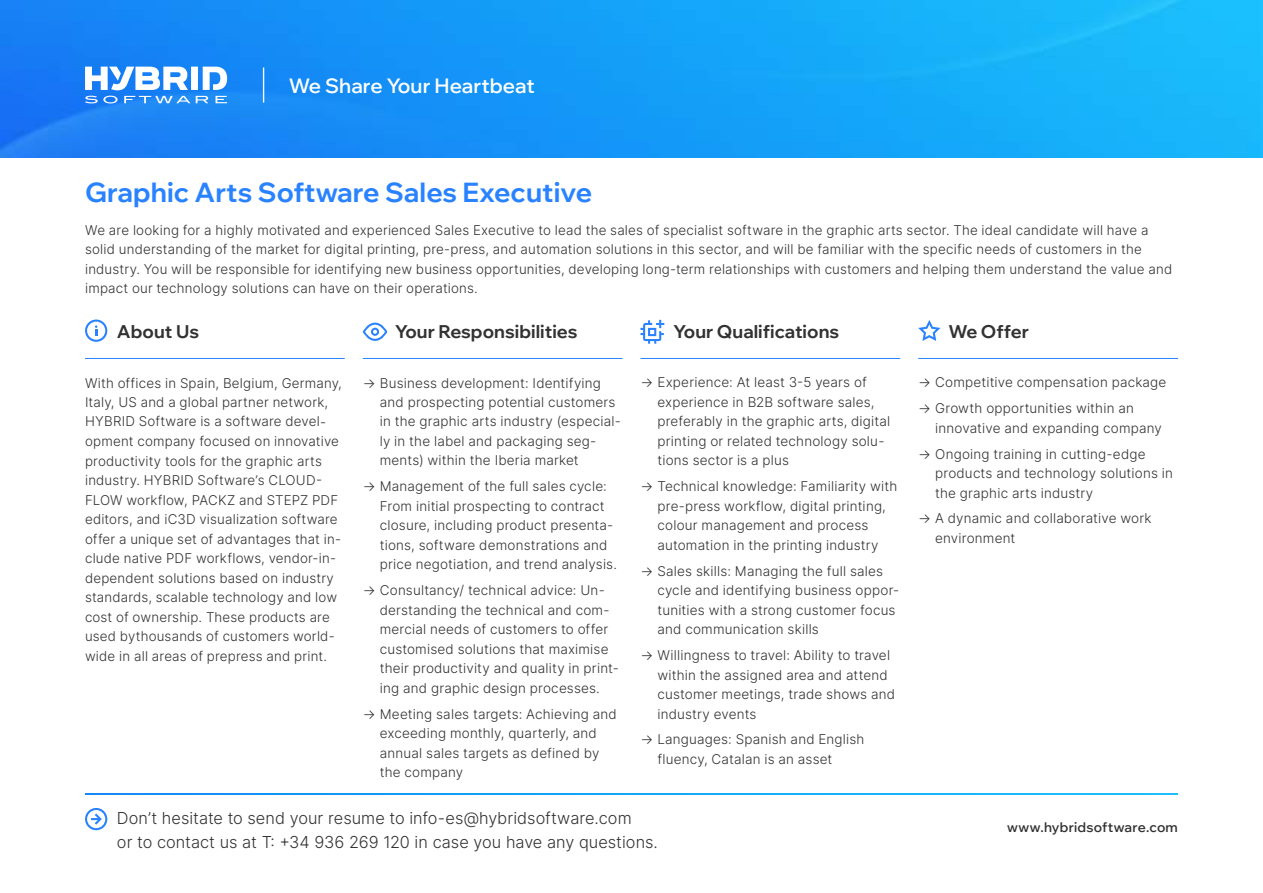
<style>
.page{position:relative;width:1263px;height:893px;background:#fff}
.page>*{position:absolute;margin:0;border:0;box-sizing:border-box;transform-origin:0 0}
.t1{font:700 27px "Wix Madefor Display";letter-spacing:.005em;color:#2982ff}
.t2{font:600 20.25px "Wix Madefor Display";letter-spacing:.005em;color:#fff}
.t3{font:700 18px "Wix Madefor Display";letter-spacing:.005em;color:#323232}
.t4{font:300 16.5px/24px "Inter";color:#323232}
.t5{font:300 13.5px/19.5px "Inter";letter-spacing:.015em;color:#323232}
.t6{font:600 13.5px "Wix Madefor Display";letter-spacing:.02em;color:#323232}
</style>
<div class="page">
<img style="left:0;top:0;width:1263px;height:157px">
<hr style="left:263px;top:68px;width:1px;height:35px;background:#fff">
<img style="left:85px;top:793px;width:1093px;height:2px">
<svg style="left:640px;top:320px;width:24px;height:24px"></svg>
<svg style="left:918px;top:320px;width:22px;height:21px"></svg>
<svg style="left:363px;top:323px;width:24px;height:18px"></svg>
<svg style="left:85px;top:320px;width:22px;height:22px"></svg>
<svg style="left:85px;top:808px;width:22px;height:22px"></svg>
<hr style="left:85px;top:358px;width:260px;height:1px;background:#2982ff">
<hr style="left:363px;top:358px;width:259px;height:1px;background:#2982ff">
<hr style="left:640px;top:358px;width:260px;height:1px;background:#2982ff">
<hr style="left:918px;top:358px;width:260px;height:1px;background:#2982ff">
<svg style="left:85px;top:96px;width:142px;height:7px"></svg>
<svg style="left:85px;top:67px;width:142px;height:23px"></svg>
<h2 class="t2" style="left:289px;top:70px;width:247px">We Share Your Heartbeat</h2>
<h1 class="t1" style="left:85px;top:171px;width:509px">Graphic Arts Software Sales Executive</h1>
<p class="t5" style="left:85px;top:220px;width:1089px">We are looking for a highly motivated and experienced Sales Executive to lead the sales of specialist software in the graphic arts sector. The ideal candidate will have a solid understanding of the market for digital printing, pre-press, and automation solutions in this sector, and will be familiar with the specific needs of customers in the industry. You will be responsible for identifying new business opportunities, developing long-term relationships with customers and helping them understand the value and impact our technology solutions can have on their operations.</p>
<h3 class="t3" style="left:117px;top:317px;width:84px">About Us</h3>
<h3 class="t3" style="left:395px;top:317px;width:184px">Your Responsibilities</h3>
<h3 class="t3" style="left:674px;top:317px;width:167px">Your Qualifications</h3>
<h3 class="t3" style="left:948px;top:317px;width:82px">We Offer</h3>
<p class="t5" style="left:85px;top:373px;width:258px">With offices in Spain, Belgium, Germany, Italy, US and a global partner network, HYBRID Software is a software devel&shy;opment company focused on innovative productivity tools for the graphic arts industry. HYBRID Software’s CLOUD-FLOW workflow, PACKZ and STEPZ PDF editors, and iC3D visualization software offer a unique set of advantages that in&shy;clude native PDF workflows, vendor-in&shy;dependent solutions based on industry standards, scalable technology and low cost of ownership. These products are used bythousands of customers world&shy;wide in all areas of prepress and print.</p>
<p class="t5" style="left:380px;top:373px;width:243px;text-indent:-17px">→ Business development: Identifying and prospecting potential customers in the graphic arts industry (especial&shy;ly in the label and packaging seg&shy;ments) within the Iberia market</p>
<p class="t5" style="left:380px;top:477px;width:239px;text-indent:-17px">→ Management of the full sales cycle:<br>From initial prospecting to contract closure, including product presenta&shy;tions, software demonstrations and price negotiation, and trend analysis.</p>
<p class="t5" style="left:380px;top:580px;width:240px;text-indent:-17px">→ Consultancy/ technical advice: Un&shy;derstanding the technical and com&shy;mercial needs of customers to offer customised solutions that maximise their productivity and quality in print&shy;ing and graphic design processes.</p>
<p class="t5" style="left:380px;top:704px;width:239px;text-indent:-17px">→ Meeting sales targets: Achieving and exceeding monthly, quarterly, and annual sales targets as defined by the company</p>
<p class="t5" style="left:657px;top:373px;width:234px;text-indent:-17px">→ Experience: At least 3-5 years of experience in B2B software sales, preferably in the graphic arts, digital printing or related technology solu&shy;tions sector is a plus</p>
<p class="t5" style="left:657px;top:476px;width:241px;text-indent:-17px">→ Technical knowledge: Familiarity with pre-press workflow, digital printing, colour management and process automation in the printing industry</p>
<p class="t5" style="left:657px;top:561px;width:243px;text-indent:-17px">→ Sales skills: Managing the full sales cycle and identifying business oppor&shy;tunities with a strong customer focus and communication skills</p>
<p class="t5" style="left:657px;top:645px;width:239px;text-indent:-17px">→ Willingness to travel: Ability to travel within the assigned area and attend customer meetings, trade shows and industry events</p>
<p class="t5" style="left:657px;top:729px;width:208px;text-indent:-17px">→ Languages: Spanish and English fluency, Catalan is an asset</p>
<p class="t4" style="left:117px;top:806px;width:543px">Don’t hesitate to send your resume to info-es@hybridsoftware.com<br>or to contact us at T: +34 936 269 120 in case you have any questions.</p>
<p class="t5" style="left:918px;top:372px;width:250px">→ Competitive compensation package</p>
<p class="t5" style="left:935px;top:398px;width:228px;text-indent:-17px">→ Growth opportunities within an innovative and expanding company</p>
<p class="t5" style="left:935px;top:444px;width:239px;text-indent:-17px">→ Ongoing training in cutting-edge products and technology solutions in the graphic arts industry</p>
<p class="t5" style="left:935px;top:509px;width:218px;text-indent:-17px">→ A dynamic and collaborative work environment</p>
<p class="t6" style="left:1007px;top:817px;width:172px">www.hybridsoftware.com</p>
</div>
